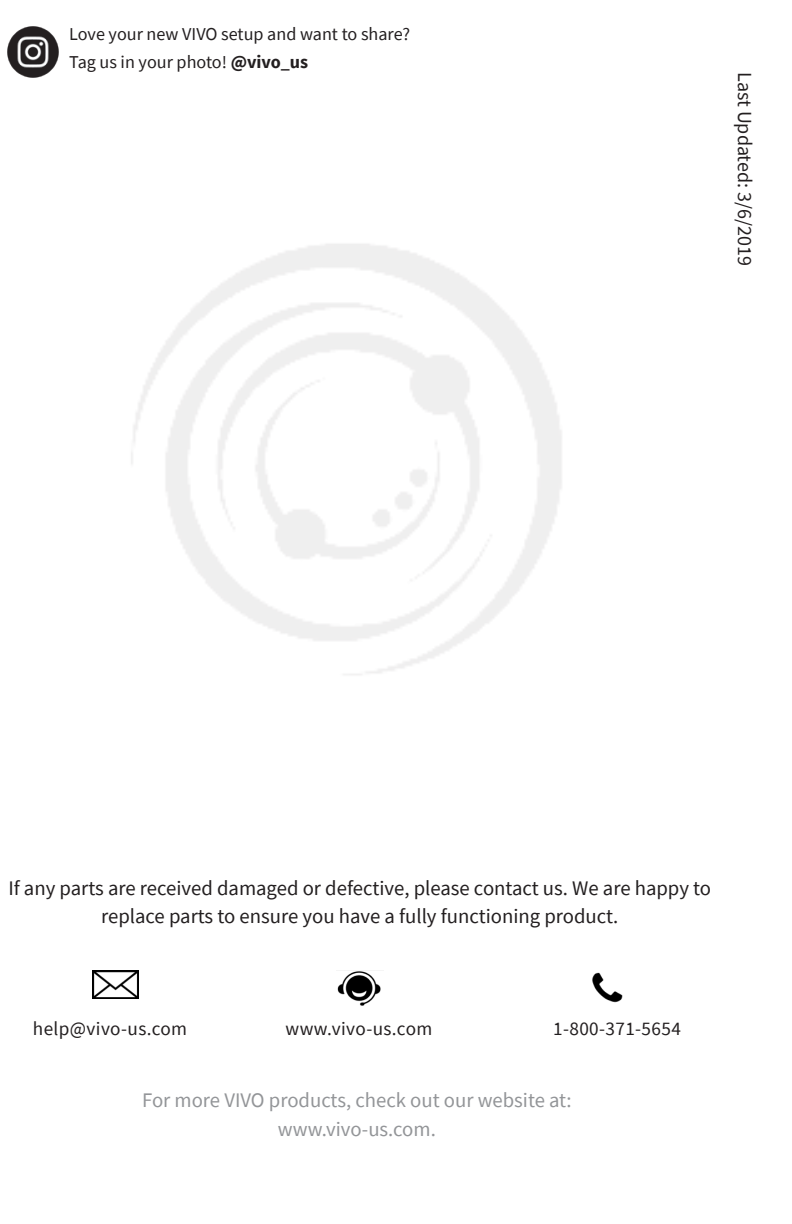
<style>
.page{position:relative;width:792px;height:1224px;background:#fff}
.page>*{position:absolute;margin:0;border:0;box-sizing:border-box;transform-origin:0 0}
.t1{font:20.8px/28.4px "Source Sans Pro";color:#231f20;text-align:center}
.t2{font:20.8px/28.4px "Source Sans Pro";color:#939598;text-align:center}
.t3{font:20px "Source Sans Pro";color:#231f20}
.t4{font:19.2px "Source Sans Pro";letter-spacing:.02em;color:#231f20}
.t5{font:18.2px "Source Sans Pro";color:#231f20}
.s1{font-weight:700}
</style>
<div class="page">
<img style="left:7px;top:26px;width:52px;height:52px">
<img style="left:93px;top:970px;width:45px;height:29px">
<img style="left:337px;top:970px;width:44px;height:36px">
<img style="left:592px;top:972px;width:31px;height:31px">
<p class="t5" style="left:69px;top:22px;width:343px">Love your new VIVO setup and want to share?</p>
<p class="t5" style="left:69px;top:51px;width:241px">Tag us in your photo! <span class="s1">@vivo_us</span></p>
<p class="t3" style="left:758px;top:72px;width:195px;rotate:90deg">Last Updated: 3/6/2019</p>
<p class="t1" style="left:8px;top:874px;width:704px">If any parts are received damaged or defective, please contact us. We are happy to replace parts to ensure you have a fully functioning product.</p>
<p class="t4" style="left:33px;top:1016px;width:156px">help@vivo-us.com</p>
<p class="t4" style="left:286px;top:1016px;width:148px">www.vivo-us.com</p>
<p class="t4" style="left:553px;top:1016px;width:129px">1-800-371-5654</p>
<p class="t2" style="left:142px;top:1086px;width:431px">For more VIVO products, check out our website at: www.vivo-us.com.</p>
</div>
